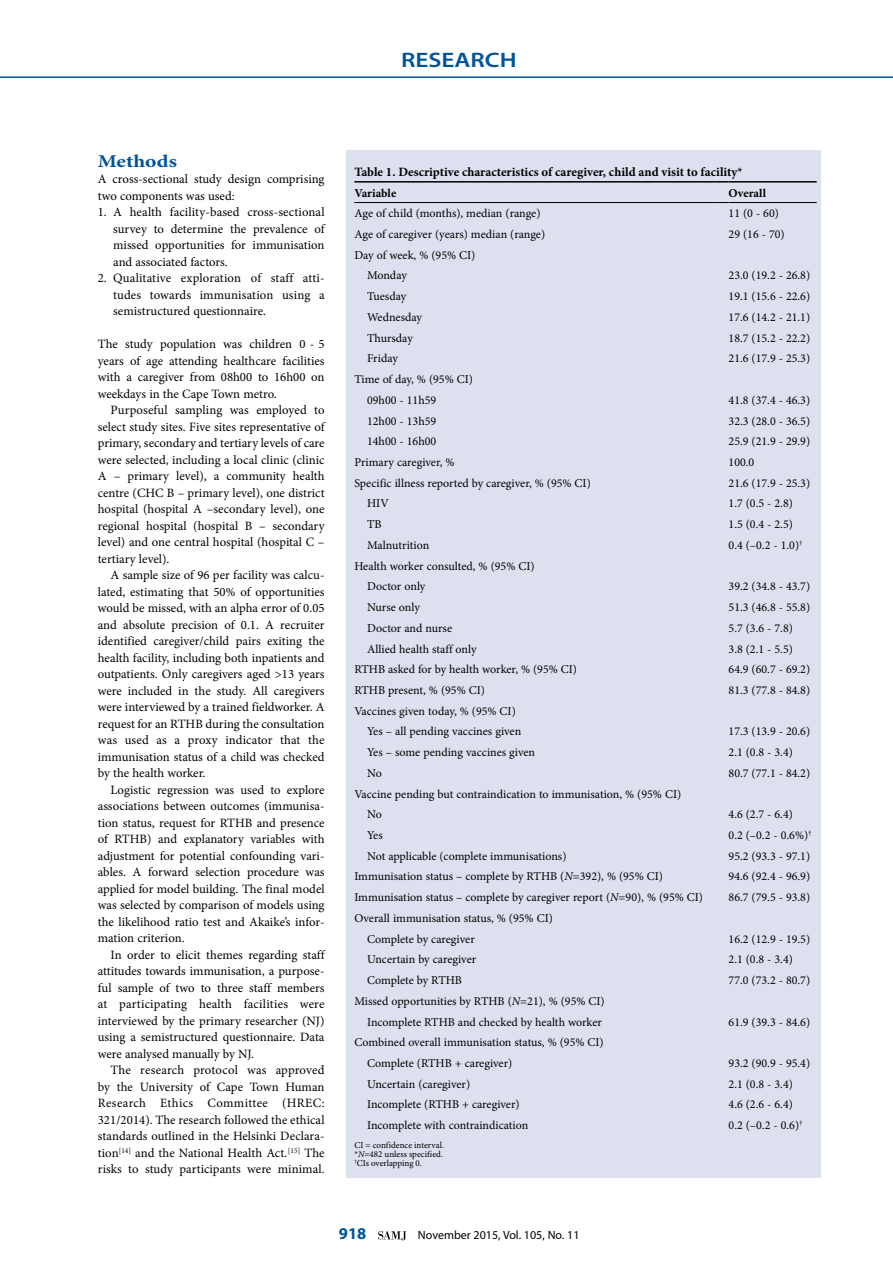
<style>
.page{position:relative;width:893px;height:1263px;background:#fff}
.page>*{position:absolute;margin:0;border:0;box-sizing:border-box;transform-origin:0 0}
.t1{font:600 21px "Myriad Pro";color:#00539b;scale:1.2 1}
.t2{font:700 18px "Minion Pro";color:#00539b;scale:1.2 1}
.t3{font:700 16.5px "Myriad Pro";color:#00539b}
.t4{font:12.75px/16.5px "Minion Pro";color:#000;text-align:justify}
.t5{font:700 12.75px "Minion Pro";color:#000}
.t6{font:12px/20.7px "Minion Pro";color:#000}
.t7{font:12px "Myriad Pro";color:#000}
.t8{font:700 12px "Minion Pro";color:#000}
.t9{font:9px/9px "Minion Pro";color:#000;text-align:justify}
.s1{font-style:italic}
</style>
<div class="page">
<hr style="left:0;top:76px;width:893px;height:2px;background:#00539b">
<svg style="left:378px;top:1231px;width:28px;height:9px"></svg>
<div style="left:346px;top:150px;width:475px;height:1028px;background:#dde1ef"></div>
<hr style="left:354px;top:181px;width:362px;height:2px;background:#000">
<svg style="left:716px;top:181px;width:13px;height:2px"></svg>
<hr style="left:729px;top:181px;width:88px;height:2px;background:#000">
<hr style="left:354px;top:202px;width:362px;height:1px;background:#000">
<svg style="left:716px;top:202px;width:13px;height:1px"></svg>
<hr style="left:729px;top:202px;width:88px;height:1px;background:#000">
<h1 class="t1" style="left:401px;top:47px;width:98px">RESEARCH</h1>
<h2 class="t2" style="left:98px;top:148px;width:67px">Methods</h2>
<p class="t4" style="left:98px;top:171px;width:228px">A cross-sectional study design comprising two components was used:</p>
<p class="t4" style="left:113px;top:204px;width:213px;text-indent:-15px">1. A health facility-based cross-sectional survey to determine the prevalence of missed opportunities for immunisation and associated factors.</p>
<p class="t4" style="left:113px;top:270px;width:213px;text-indent:-15px">2. Qualitative exploration of staff atti&shy;tudes towards immunisation using a semistructured questionnaire.</p>
<p class="t4" style="left:98px;top:336px;width:228px">The study population was children 0 - 5 years of age attending healthcare facilities with a caregiver from 08h00 to 16h00 on weekdays in the Cape Town metro.</p>
<p class="t4" style="left:98px;top:402px;width:228px;text-indent:13px">Purposeful sampling was employed to select study sites. Five sites representative of primary, secondary and tertiary levels of care were selected, including a local clinic (clinic A – primary level), a community health centre (CHC B – primary level), one district hospital (hospital A –secondary level), one regional hospital (hospital B – secondary level) and one central hospital (hospital C – tertiary level).</p>
<p class="t4" style="left:98px;top:567px;width:228px;text-indent:13px">A sample size of 96 per facility was calcu&shy;lated, estimating that 50% of opportunities would be missed, with an alpha error of 0.05 and absolute precision of 0.1. A recruiter identified caregiver/child pairs exiting the health facility, including both inpatients and outpatients. Only caregivers aged &gt;13 years were included in the study. All caregivers were interviewed by a trained fieldworker. A request for an RTHB during the consultation was used as a proxy indicator that the immunisation status of a child was checked by the health worker.</p>
<p class="t4" style="left:98px;top:781px;width:228px;text-indent:13px">Logistic regression was used to explore associations between outcomes (immunisa&shy;tion status, request for RTHB and presence of RTHB) and explanatory variables with adjustment for potential confounding vari&shy;ables. A forward selection procedure was applied for model building. The final model was selected by comparison of models using the likelihood ratio test and Akaike’s infor&shy;mation criterion.</p>
<p class="t4" style="left:98px;top:946px;width:228px;text-indent:13px">In order to elicit themes regarding staff attitudes towards immunisation, a purpose&shy;ful sample of two to three staff members at participating health facilities were interviewed by the primary researcher (NJ) using a semistructured questionnaire. Data were analysed manually by NJ.</p>
<p class="t4" style="left:98px;top:1062px;width:228px;text-indent:13px">The research protocol was approved by the University of Cape Town Human Research Ethics Committee (HREC:<br>321/2014). The research followed the ethical standards outlined in the Helsinki Declara&shy;tion<sup>[14]</sup> and the National Health Act.<sup>[15]</sup> The risks to study participants were minimal.</p>
<p class="t5" style="left:354px;top:163px;width:390px">Table 1. Descriptive characteristics of caregiver, child and visit to facility*</p>
<p class="t8" style="left:354px;top:184px;width:43px">Variable</p>
<p class="t8" style="left:729px;top:184px;width:39px">Overall</p>
<p class="t6" style="left:354px;top:203px;width:188px">Age of child (months), median (range)</p>
<p class="t6" style="left:729px;top:203px;width:52px">11 (0 - 60)</p>
<p class="t6" style="left:354px;top:224px;width:192px">Age of caregiver (years) median (range)</p>
<p class="t6" style="left:729px;top:224px;width:58px">29 (16 - 70)</p>
<p class="t6" style="left:367px;top:245px;width:110px;text-indent:-13px">Day of week, % (95% CI)<br>Monday</p>
<p class="t6" style="left:729px;top:265px;width:83px">23.0 (19.2 - 26.8)</p>
<p class="t6" style="left:367px;top:286px;width:41px">Tuesday</p>
<p class="t6" style="left:729px;top:286px;width:83px">19.1 (15.6 - 22.6)</p>
<p class="t6" style="left:367px;top:307px;width:57px">Wednesday</p>
<p class="t6" style="left:729px;top:307px;width:83px">17.6 (14.2 - 21.1)</p>
<p class="t6" style="left:367px;top:327px;width:47px">Thursday</p>
<p class="t6" style="left:729px;top:327px;width:83px">18.7 (15.2 - 22.2)</p>
<p class="t6" style="left:367px;top:348px;width:32px">Friday</p>
<p class="t6" style="left:729px;top:348px;width:83px">21.6 (17.9 - 25.3)</p>
<p class="t6" style="left:367px;top:369px;width:107px;text-indent:-13px">Time of day, % (95% CI)<br>09h00 - 11h59</p>
<p class="t6" style="left:729px;top:390px;width:83px">41.8 (37.4 - 46.3)</p>
<p class="t6" style="left:367px;top:410px;width:71px">12h00 - 13h59</p>
<p class="t6" style="left:729px;top:410px;width:83px">32.3 (28.0 - 36.5)</p>
<p class="t6" style="left:367px;top:431px;width:71px">14h00 - 16h00</p>
<p class="t6" style="left:729px;top:431px;width:83px">25.9 (21.9 - 29.9)</p>
<p class="t6" style="left:354px;top:452px;width:102px">Primary caregiver, %</p>
<p class="t6" style="left:729px;top:452px;width:27px">100.0</p>
<p class="t6" style="left:354px;top:473px;width:238px">Specific illness reported by caregiver, % (95% CI)</p>
<p class="t6" style="left:729px;top:473px;width:83px">21.6 (17.9 - 25.3)</p>
<p class="t6" style="left:367px;top:493px;width:23px">HIV</p>
<p class="t6" style="left:729px;top:493px;width:66px">1.7 (0.5 - 2.8)</p>
<p class="t6" style="left:367px;top:514px;width:16px">TB</p>
<p class="t6" style="left:729px;top:514px;width:66px">1.5 (0.4 - 2.5)</p>
<p class="t6" style="left:367px;top:535px;width:64px">Malnutrition</p>
<p class="t6" style="left:729px;top:535px;width:76px">0.4 (–0.2 - 1.0)<sup>†</sup></p>
<p class="t6" style="left:367px;top:555px;width:169px;text-indent:-13px">Health worker consulted, % (95% CI)<br>Doctor only</p>
<p class="t6" style="left:729px;top:576px;width:83px">39.2 (34.8 - 43.7)</p>
<p class="t6" style="left:367px;top:597px;width:54px">Nurse only</p>
<p class="t6" style="left:729px;top:597px;width:83px">51.3 (46.8 - 55.8)</p>
<p class="t6" style="left:367px;top:618px;width:86px">Doctor and nurse</p>
<p class="t6" style="left:729px;top:618px;width:66px">5.7 (3.6 - 7.8)</p>
<p class="t6" style="left:367px;top:638px;width:111px">Allied health staff only</p>
<p class="t6" style="left:729px;top:638px;width:66px">3.8 (2.1 - 5.5)</p>
<p class="t6" style="left:354px;top:659px;width:224px">RTHB asked for by health worker, % (95% CI)</p>
<p class="t6" style="left:729px;top:659px;width:83px">64.9 (60.7 - 69.2)</p>
<p class="t6" style="left:354px;top:680px;width:132px">RTHB present, % (95% CI)</p>
<p class="t6" style="left:729px;top:680px;width:83px">81.3 (77.8 - 84.8)</p>
<p class="t6" style="left:367px;top:700px;width:156px;text-indent:-13px">Vaccines given today, % (95% CI)<br>Yes – all pending vaccines given</p>
<p class="t6" style="left:729px;top:721px;width:83px">17.3 (13.9 - 20.6)</p>
<p class="t6" style="left:367px;top:742px;width:170px">Yes – some pending vaccines given</p>
<p class="t6" style="left:729px;top:742px;width:66px">2.1 (0.8 - 3.4)</p>
<p class="t6" style="left:367px;top:763px;width:16px">No</p>
<p class="t6" style="left:729px;top:763px;width:83px">80.7 (77.1 - 84.2)</p>
<p class="t6" style="left:367px;top:783px;width:316px;text-indent:-13px">Vaccine pending but contraindication to immunisation, % (95% CI)<br>No</p>
<p class="t6" style="left:729px;top:804px;width:66px">4.6 (2.7 - 6.4)</p>
<p class="t6" style="left:367px;top:825px;width:17px">Yes</p>
<p class="t6" style="left:729px;top:825px;width:85px">0.2 (–0.2 - 0.6%)<sup>†</sup></p>
<p class="t6" style="left:367px;top:846px;width:201px">Not applicable (complete immunisations)</p>
<p class="t6" style="left:729px;top:846px;width:83px">95.2 (93.3 - 97.1)</p>
<p class="t6" style="left:354px;top:866px;width:310px">Immunisation status – complete by RTHB (<span class="s1">N</span>=392), % (95% CI)</p>
<p class="t6" style="left:729px;top:866px;width:83px">94.6 (92.4 - 96.9)</p>
<p class="t6" style="left:354px;top:887px;width:350px">Immunisation status – complete by caregiver report (<span class="s1">N</span>=90), % (95% CI)</p>
<p class="t6" style="left:729px;top:887px;width:83px">86.7 (79.5 - 93.8)</p>
<p class="t6" style="left:367px;top:908px;width:187px;text-indent:-13px">Overall immunisation status, % (95% CI)<br>Complete by caregiver</p>
<p class="t6" style="left:729px;top:928px;width:83px">16.2 (12.9 - 19.5)</p>
<p class="t6" style="left:367px;top:949px;width:111px">Uncertain by caregiver</p>
<p class="t6" style="left:729px;top:949px;width:66px">2.1 (0.8 - 3.4)</p>
<p class="t6" style="left:367px;top:970px;width:96px">Complete by RTHB</p>
<p class="t6" style="left:729px;top:970px;width:83px">77.0 (73.2 - 80.7)</p>
<p class="t6" style="left:354px;top:991px;width:252px;text-align:right">Missed opportunities by RTHB (<span class="s1">N</span>=21), % (95% CI)<br>Incomplete RTHB and checked by health worker</p>
<p class="t6" style="left:729px;top:1011px;width:83px">61.9 (39.3 - 84.6)</p>
<p class="t6" style="left:367px;top:1032px;width:238px;text-indent:-13px">Combined overall immunisation status, % (95% CI)<br>Complete (RTHB + caregiver)</p>
<p class="t6" style="left:729px;top:1053px;width:83px">93.2 (90.9 - 95.4)</p>
<p class="t6" style="left:367px;top:1073px;width:105px">Uncertain (caregiver)</p>
<p class="t6" style="left:729px;top:1073px;width:66px">2.1 (0.8 - 3.4)</p>
<p class="t6" style="left:367px;top:1094px;width:154px">Incomplete (RTHB + caregiver)</p>
<p class="t6" style="left:729px;top:1094px;width:66px">4.6 (2.6 - 6.4)</p>
<p class="t6" style="left:367px;top:1115px;width:163px">Incomplete with contraindication</p>
<p class="t6" style="left:729px;top:1115px;width:76px">0.2 (–0.2 - 0.6)<sup>†</sup></p>
<p class="t9" style="left:354px;top:1140px;width:91px">CI = confidence interval. *<span class="s1">N</span>=482 unless specified. <sup>†</sup>CIs overlapping 0.</p>
<p class="t3" style="left:339px;top:1223px;width:29px">918</p>
<p class="t7" style="left:418px;top:1228px;width:163px">November 2015, Vol. 105, No. 11</p>
</div>
